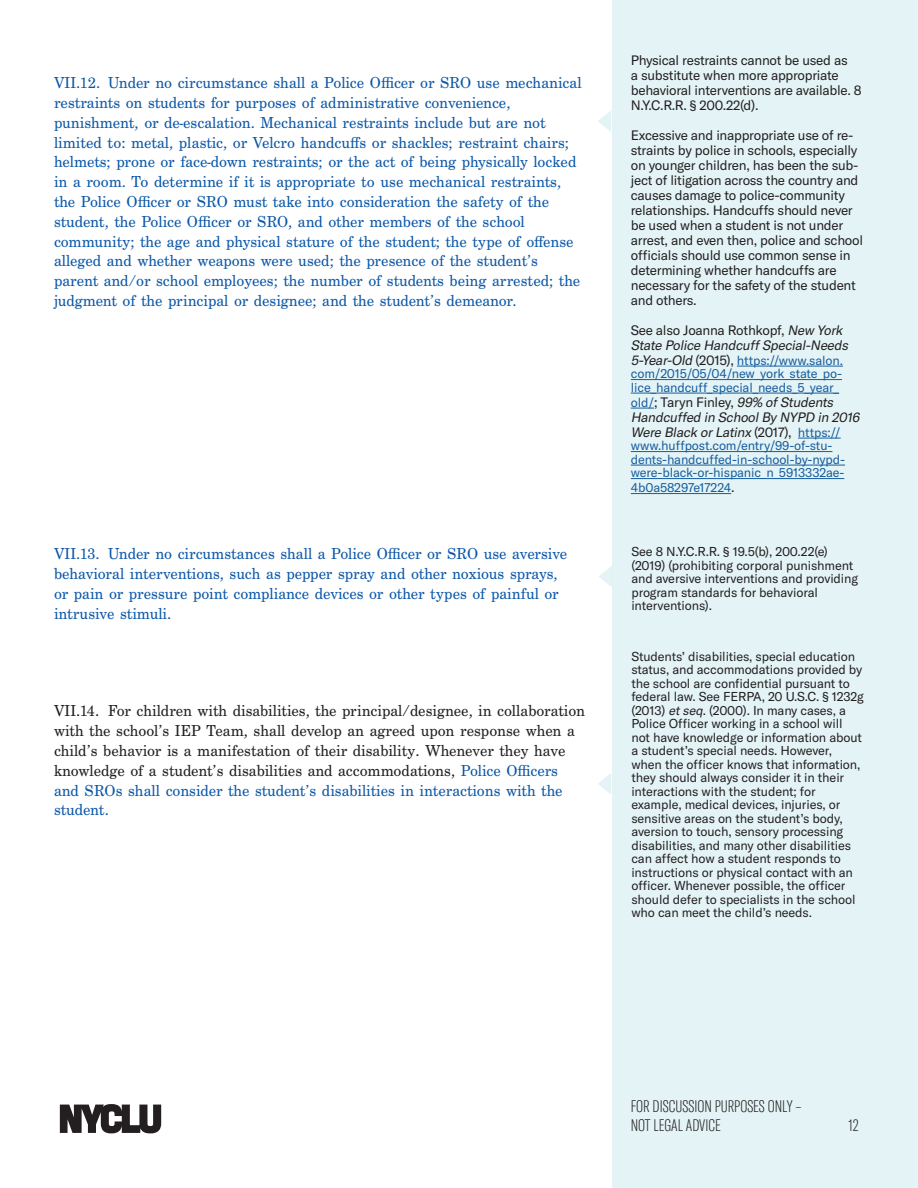
<style>
.page{position:relative;width:918px;height:1188px;background:#fff}
.page>*{position:absolute;margin:0;border:0;box-sizing:border-box;transform-origin:0 0}
.t1{font:16.5px/19.8px "Century Schoolbook FS";color:#0b57a8}
.t2{font:16.5px/19.8px "Century Schoolbook FS";color:#231f20}
.t3{font:100 extra-condensed 16.5px "GT America";color:#231f20}
.t4{font:13.5px/15px "GT America";letter-spacing:-.02em;color:#231f20}
.t5{font:italic 13.5px/15px "GT America";color:#231f20}
.t6{font:12.75px/13.5px "GT America";letter-spacing:-.01em;color:#231f20}
.t7{font:12.75px/13.5px "GT America";letter-spacing:-.01em;color:#175d9e;text-align:justify}
.s1{color:#0b57a8}
.s2{font-style:normal}
.s3{font-style:italic;font-size:13.5px;color:#231f20}
.s4{font-size:13.5px;color:#231f20}
.s5{font-style:normal;font-size:12.75px;color:#175d9e}
.s6{font-style:italic}
</style>
<div class="page">
<div style="left:612px;top:0;width:306px;height:1188px;background:#e4f4f6"></div>
<svg style="left:60px;top:1104px;width:101px;height:29px"></svg>
<hr style="left:737px;top:366px;width:106px;height:1px;background:#175d9e">
<hr style="left:631px;top:379px;width:211px;height:1px;background:#175d9e">
<hr style="left:631px;top:393px;width:208px;height:1px;background:#175d9e">
<svg style="left:631px;top:408px;width:23px;height:1px"></svg>
<hr style="left:798px;top:438px;width:43px;height:1px;background:#175d9e">
<hr style="left:631px;top:451px;width:201px;height:1px;background:#175d9e">
<hr style="left:631px;top:465px;width:214px;height:1px;background:#175d9e">
<hr style="left:631px;top:478px;width:213px;height:1px;background:#175d9e">
<hr style="left:631px;top:493px;width:100px;height:1px;background:#175d9e">
<svg style="left:598px;top:111px;width:13px;height:21px"></svg>
<svg style="left:599px;top:566px;width:13px;height:21px"></svg>
<svg style="left:598px;top:773px;width:13px;height:21px"></svg>
<p class="t1" style="left:54px;top:73px;width:529px">VII.12. Under no circumstance shall a Police Officer or SRO use mechanical restraints on students for purposes of administrative convenience, punishment, or de-escalation. Mechanical restraints include but are not limited to: metal, plastic, or Velcro handcuffs or shackles; restraint chairs; helmets; prone or face-down restraints; or the act of being physically locked in a room. To determine if it is appropriate to use mechanical restraints, the Police Officer or SRO must take into consideration the safety of the student, the Police Officer or SRO, and other members of the school community; the age and physical stature of the student; the type of offense alleged and whether weapons were used; the presence of the student’s parent and/or school employees; the number of students being arrested; the judgment of the principal or designee; and the student’s demeanor.</p>
<p class="t1" style="left:54px;top:544px;width:515px">VII.13. Under no circumstances shall a Police Officer or SRO use aversive behavioral interventions, such as pepper spray and other noxious sprays, or pain or pressure point compliance devices or other types of painful or intrusive stimuli.</p>
<p class="t2" style="left:54px;top:701px;width:533px">VII.14. For children with disabilities, the principal/designee, in collaboration with the school’s IEP Team, shall develop an agreed upon response when a child’s behavior is a manifestation of their disability. Whenever they have knowledge of a student’s disabilities and accommodations, <span class="s1">Police Officers and SROs shall consider the student’s disabilities in interactions with the student.</span></p>
<p class="t4" style="left:631px;top:53px;width:232px">Physical restraints cannot be used as<br>a substitute when more appropriate behavioral interventions are available. 8<br>N.Y.C.R.R. § 200.22(d).</p>
<p class="t4" style="left:631px;top:128px;width:234px">Excessive and inappropriate use of re&shy;straints by police in schools, especially on younger children, has been the sub&shy;ject of litigation across the country and causes damage to police-community relationships. Handcuffs should never be used when a student is not under arrest, and even then, police and school officials should use common sense in determining whether handcuffs are necessary for the safety of the student and others.</p>
<p class="t5" style="left:631px;top:323px;width:222px"><span class="s2">See also Joanna Rothkopf,</span> New York<br>State Police HandcuffSpecial-Needs</p>
<p class="t7" style="left:631px;top:354px;width:214px"><span class="s3">5-Year-Old</span> <span class="s4">(2015),</span> https://www.salon. com/2015/05/04/new_york_state_po&shy;lice_handcuff_special_needs_5_year_</p>
<p class="t5" style="left:631px;top:395px;width:233px"><span class="s5">old/</span><span class="s2">; Taryn Finley,</span> 99% ofStudents<br>Handcuffed in SchoolBy NYPD in 2016<br>Were Black orLatinx <span class="s2">(2017),</span> <span class="s5">ht t p s ://</span></p>
<p class="t7" style="left:631px;top:439px;width:216px;text-align:left">www.huffpost.com/entry/99-of-stu&shy;dents-handcuffed-in-school-by-nypd&shy;were-black-or-hispanic_n_5913332ae-</p>
<p class="t7" style="left:631px;top:481px;width:105px">4b0a58297e17224<span class="s4">.</span></p>
<p class="t6" style="left:631px;top:545px;width:228px">See 8 N.Y.C.R.R. § 19.5(b), 200.22(e) (2019) (prohibiting corporal punishment and aversive interventions and providing program standards for behavioral interventions).</p>
<p class="t6" style="left:631px;top:650px;width:234px">Students’ disabilities, special education status, and accommodations provided by the school are confidential pursuant to federal law. See FERPA, 20 U.S.C. § 1232g (2013) <span class="s6">etseq</span>. (2000). In many cases, a Police Officer working in a school will not have knowledge or information about a student’s special needs. However, when the officer knows that information, they should always consider it in their interactions with the student; for example, medical devices, injuries, or sensitive areas on the student’s body, aversion to touch, sensory processing disabilities, and many other disabilities can affect how a student responds to instructions or physical contact with an officer. Whenever possible, the officer should defer to specialists in the school who can meet the child’s needs.</p>
<p class="t3" style="left:631px;top:1097px;width:172px">FOR DISCUSSION PURPOSES ONLY –</p>
<p class="t3" style="left:631px;top:1116px;width:92px">NOT LEGAL ADVICE</p>
<p class="t3" style="left:849px;top:1116px;width:12px">12</p>
</div>
